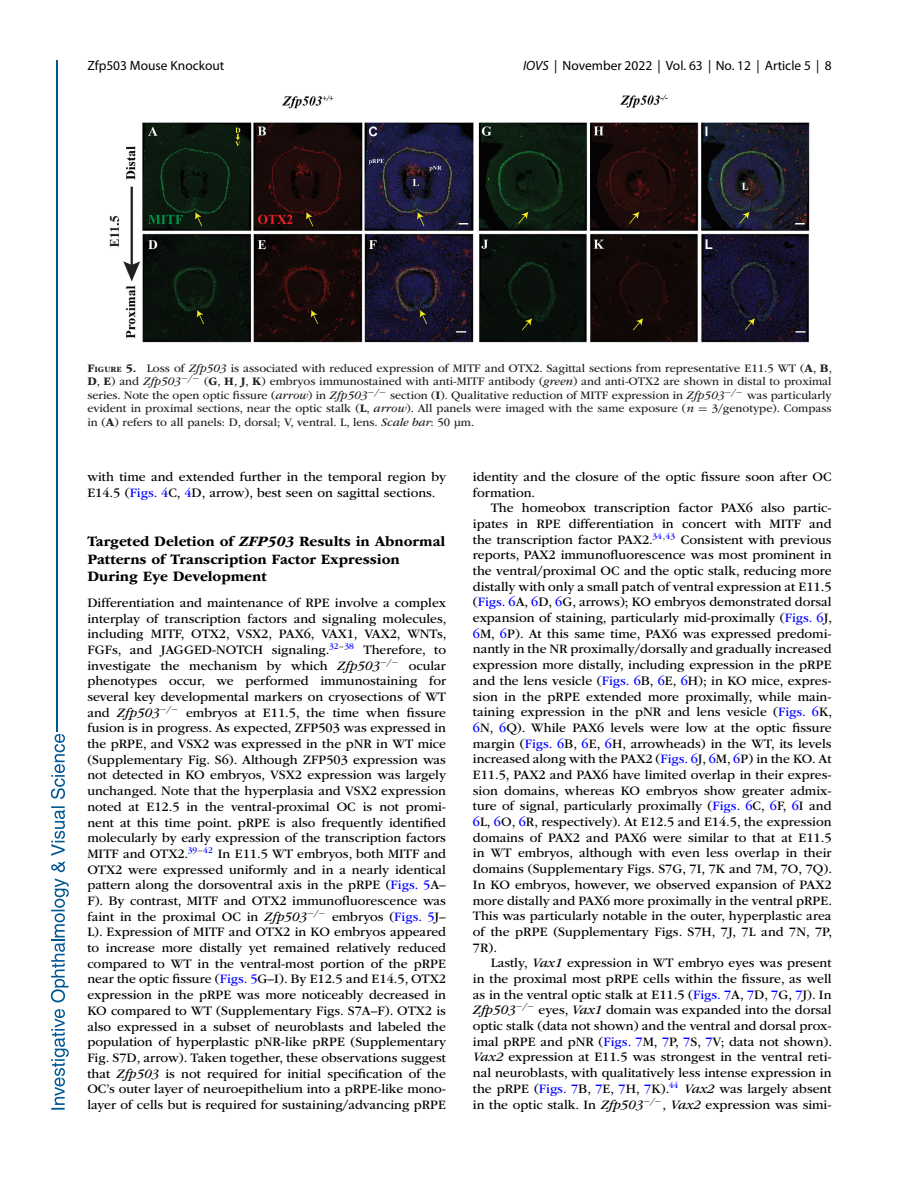
<style>
.page{position:relative;width:918px;height:1188px;background:#fff}
.page>*{position:absolute;margin:0;border:0;box-sizing:border-box;transform-origin:0 0}
.t1{font:700 15px/18px "ITC Garamond Std";color:#000}
.t2{font:13.5px/15.8px "ITC Garamond Std";color:#000;text-align:justify}
.t3{font:13.5px "Myriad Pro";color:#000}
.t4{font:12px/13.5px "ITC Garamond Std";color:#231f20;text-align:justify}
.s1{font-style:italic}
.s2{font-weight:700}
.s3{font-weight:700;font-size:8.4px}
.s4{font-family:"MTSY"}
.s5{color:#00f}
</style>
<div class="page">
<hr style="left:57px;top:60px;width:1px;height:672px;background:#005892">
<svg style="left:51px;top:734px;width:18px;height:376px"></svg>
<img style="left:109px;top:94px;width:701px;height:249px">
<p class="t3" style="left:87px;top:57px;width:139px">Zfp503 Mouse Knockout</p>
<p class="t3" style="left:523px;top:57px;width:310px"><span class="s1">IOVS</span> | November 2022 | Vol. 63 | No. 12 | Article 5 | 8</p>
<p class="t4" style="left:87px;top:362px;width:746px"><span class="s2">F</span><span class="s3">IGURE</span> <span class="s2">5.</span> Loss of <span class="s1">Zfp503</span> is associated with reduced expression of MITF and OTX2. Sagittal sections from representative E11.5 WT (<span class="s2">A</span>, <span class="s2">B</span>, <span class="s2">D</span>, <span class="s2">E</span>) and <span class="s1">Zfp503</span><sup>−</sup><sup>/</sup><sup>−</sup> (<span class="s2">G</span>, <span class="s2">H</span>, <span class="s2">J</span>, <span class="s2">K</span>) embryos immunostained with anti-MITF antibody (<span class="s1">green</span>) and anti-OTX2 are shown in distal to proximal series. Note the open optic fissure (<span class="s1">arrow</span>) in <span class="s1">Zfp503</span><sup>−</sup><sup>/</sup><sup>−</sup> section (<span class="s2">I</span>). Qualitative reduction of MITF expression in <span class="s1">Zfp503</span><sup>−</sup><sup>/</sup><sup>−</sup> was particularly evident in proximal sections, near the optic stalk (<span class="s2">L</span>, <span class="s1">arrow</span>). All panels were imaged with the same exposure (<span class="s1">n</span> <span class="s4">=</span> 3/genotype). Compass in (<span class="s2">A</span>) refers to all panels: D, dorsal; V, ventral. L, lens. <span class="s1">Scale bar</span>: 50 μm.</p>
<p class="t2" style="left:87px;top:470px;width:360px">with time and extended further in the temporal region by<br>E14.5 (<span class="s5">Figs. 4</span>C, <span class="s5">4</span>D, arrow), best seen on sagittal sections.</p>
<p class="t1" style="left:87px;top:533px;width:360px">Targeted Deletion of <span class="s1">ZFP503</span> Results in Abnormal<br>Patterns of Transcription Factor Expression<br>During Eye Development</p>
<p class="t2" style="left:87px;top:596px;width:361px">Differentiation and maintenance of RPE involve a complex interplay of transcription factors and signaling molecules, including MITF, OTX2, VSX2, PAX6, VAX1, VAX2, WNTs, FGFs, and JAGGED-NOTCH signaling.<sup>32</sup><sup>–</sup><sup>38</sup> Therefore, to investigate the mechanism by which <span class="s1">Zfp503</span><sup>−</sup><sup>/</sup><sup>−</sup> ocular phenotypes occur, we performed immunostaining for several key developmental markers on cryosections of WT and <span class="s1">Zfp503</span><sup>−</sup><sup>/</sup><sup>−</sup> embryos at E11.5, the time when fissure fusion is in progress. As expected, ZFP503 was expressed in the pRPE, and VSX2 was expressed in the pNR in WT mice (Supplementary Fig. S6). Although ZFP503 expression was not detected in KO embryos, VSX2 expression was largely unchanged. Note that the hyperplasia and VSX2 expression noted at E12.5 in the ventral-proximal OC is not promi&shy;nent at this time point. pRPE is also frequently identified molecularly by early expression of the transcription factors MITF and OTX2.<sup>39</sup><sup>–</sup><sup>42</sup> In E11.5 WT embryos, both MITF and OTX2 were expressed uniformly and in a nearly identical pattern along the dorsoventral axis in the pRPE (<span class="s5">Figs. 5</span>A– F). By contrast, MITF and OTX2 immunofluorescence was faint in the proximal OC in <span class="s1">Zfp503</span><sup>−</sup><sup>/</sup><sup>−</sup> embryos (<span class="s5">Figs. 5</span>J– L). Expression of MITF and OTX2 in KO embryos appeared to increase more distally yet remained relatively reduced compared to WT in the ventral-most portion of the pRPE near the optic fissure (<span class="s5">Figs. 5</span>G–I). By E12.5 and E14.5, OTX2 expression in the pRPE was more noticeably decreased in KO compared to WT (Supplementary Figs. S7A–F). OTX2 is also expressed in a subset of neuroblasts and labeled the population of hyperplastic pNR-like pRPE (Supplementary Fig. S7D, arrow). Taken together, these observations suggest that <span class="s1">Zfp503</span> is not required for initial specification of the OC’s outer layer of neuroepithelium into a pRPE-like mono&shy;layer of cells but is required for sustaining/advancing pRPE</p>
<p class="t2" style="left:473px;top:470px;width:360px">identity and the closure of the optic fissure soon after OC formation.</p>
<p class="t2" style="left:473px;top:501px;width:361px;text-indent:18px">The homeobox transcription factor PAX6 also partic&shy;ipates in RPE differentiation in concert with MITF and the transcription factor PAX2.<sup>34</sup><sup>,</sup><sup>43</sup> Consistent with previous reports, PAX2 immunofluorescence was most prominent in the ventral/proximal OC and the optic stalk, reducing more distally with only a small patch of ventral expression at E11.5 (<span class="s5">Figs. 6</span>A, <span class="s5">6</span>D, <span class="s5">6</span>G, arrows); KO embryos demonstrated dorsal expansion of staining, particularly mid-proximally (<span class="s5">Figs. 6</span>J, <span class="s5">6</span>M, <span class="s5">6</span>P). At this same time, PAX6 was expressed predomi&shy;nantly in the NR proximally/dorsally and gradually increased expression more distally, including expression in the pRPE and the lens vesicle (<span class="s5">Figs. 6</span>B, <span class="s5">6</span>E, <span class="s5">6</span>H); in KO mice, expres&shy;sion in the pRPE extended more proximally, while main&shy;taining expression in the pNR and lens vesicle (<span class="s5">Figs. 6</span>K, <span class="s5">6</span>N, <span class="s5">6</span>Q). While PAX6 levels were low at the optic fissure margin (<span class="s5">Figs. 6</span>B, <span class="s5">6</span>E, <span class="s5">6</span>H, arrowheads) in the WT, its levels increased along with the PAX2 (<span class="s5">Figs. 6</span>J, <span class="s5">6</span>M, <span class="s5">6</span>P) in the KO. At E11.5, PAX2 and PAX6 have limited overlap in their expres&shy;sion domains, whereas KO embryos show greater admix&shy;ture of signal, particularly proximally (<span class="s5">Figs. 6</span>C, <span class="s5">6</span>F, <span class="s5">6</span>I and <span class="s5">6</span>L, <span class="s5">6</span>O, <span class="s5">6</span>R, respectively). At E12.5 and E14.5, the expression domains of PAX2 and PAX6 were similar to that at E11.5 in WT embryos, although with even less overlap in their domains (Supplementary Figs. S7G, 7I, 7K and 7M, 7O, 7Q).<br>In KO embryos, however, we observed expansion of PAX2 more distally and PAX6 more proximally in the ventral pRPE.<br>This was particularly notable in the outer, hyperplastic area of the pRPE (Supplementary Figs. S7H, 7J, 7L and 7N, 7P, 7R).</p>
<p class="t2" style="left:473px;top:956px;width:361px;text-indent:18px">Lastly, <span class="s1">Vax1</span> expression in WT embryo eyes was present in the proximal most pRPE cells within the fissure, as well as in the ventral optic stalk at E11.5 (<span class="s5">Figs. 7</span>A, <span class="s5">7</span>D, <span class="s5">7</span>G, <span class="s5">7</span>J). In <span class="s1">Zfp503</span><sup>−</sup><sup>/</sup><sup>−</sup> eyes, <span class="s1">Vax1</span> domain was expanded into the dorsal optic stalk (data not shown) and the ventral and dorsal prox&shy;imal pRPE and pNR (<span class="s5">Figs. 7</span>M, <span class="s5">7</span>P, <span class="s5">7</span>S, <span class="s5">7</span>V; data not shown).<br><span class="s1">Vax2</span> expression at E11.5 was strongest in the ventral reti&shy;nal neuroblasts, with qualitatively less intense expression in the pRPE (<span class="s5">Figs. 7</span>B, <span class="s5">7</span>E, <span class="s5">7</span>H, <span class="s5">7</span>K).<sup>44</sup> <span class="s1">Vax2</span> was largely absent in the optic stalk. In <span class="s1">Zfp503</span><sup>−</sup><sup>/</sup><sup>−</sup>, <span class="s1">Vax2</span> expression was simi-</p>
</div>
